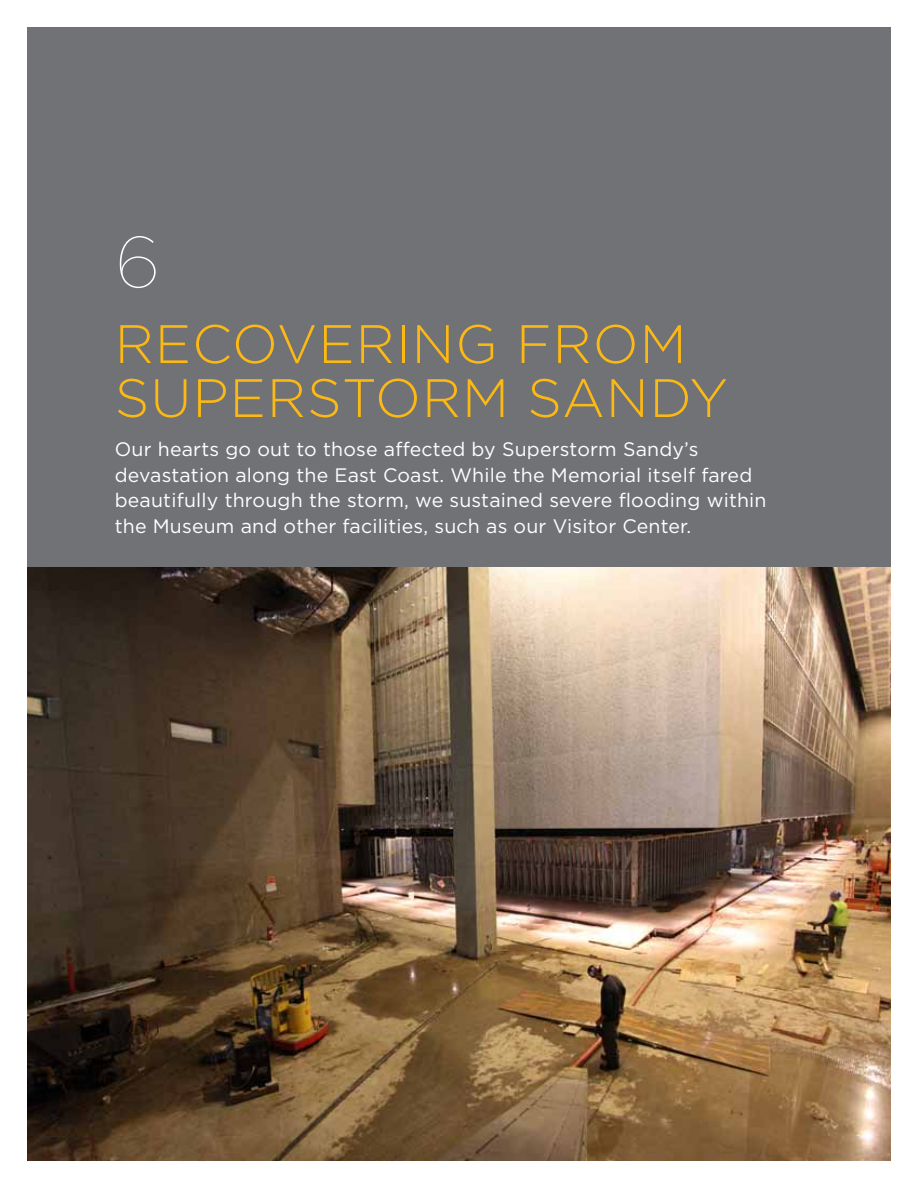
<style>
.page{position:relative;width:918px;height:1188px;background:#fff}
.page>*{position:absolute;margin:0;border:0;box-sizing:border-box;transform-origin:0 0}
.t1{font:100 72px "Gotham";color:#fff}
.t2{font:300 54px/54px "Gotham";letter-spacing:.02em;color:#fdb913}
.t3{font:19.5px/25.5px "Gotham";letter-spacing:.01em;color:#fff}
</style>
<div class="page">
<div style="left:27px;top:27px;width:864px;height:990px;background:#717275"></div>
<img style="left:27px;top:567px;width:864px;height:594px">
<h1 class="t1" style="left:115px;top:223px;width:47px">6</h1>
<h2 class="t2" style="left:115px;top:316px;width:608px">RECOVERING FROM<br>SU PERSTORM SANDY</h2>
<p class="t3" style="left:115px;top:436px;width:653px">Our hearts go out to those affected by Superstorm Sandy’s devastation along the East Coast. While the Memorial itself fared beautifully through the storm, we sustained severe flooding within the Museum and other facilities, such as our Visitor Center.</p>
</div>
